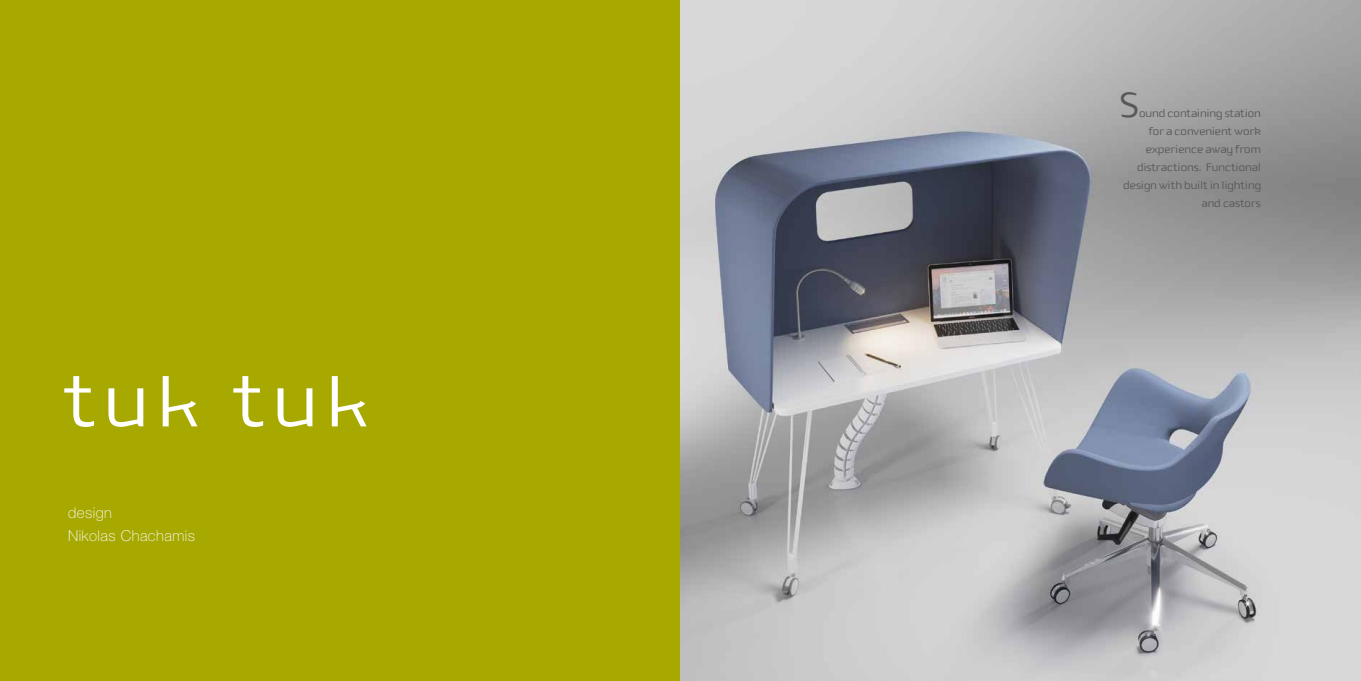
<style>
.page{position:relative;width:1361px;height:681px;background:#fff}
.page>*{position:absolute;margin:0;border:0;box-sizing:border-box;transform-origin:0 0}
.t1{font:300 39px "Downtempo";color:#58585a}
.t2{font:100 15px/22.9px "Helvetica Neue";letter-spacing:.03em;color:#fff}
.t3{font:300 12px/18px "Downtempo";color:#58585a;text-align:right}
</style>
<div class="page">
<div style="left:0;top:0;width:680px;height:680px;background:#a7a800"></div>
<img style="left:680px;top:0;width:681px;height:680px">
<svg style="left:233px;top:376px;width:133px;height:51px"></svg>
<svg style="left:64px;top:376px;width:133px;height:51px"></svg>
<p class="t2" style="left:68px;top:501px;width:128px">design<br>Nikolas Chachamis</p>
<h1 class="t1" style="left:1119px;top:82px;width:21px">S</h1>
<p class="t3" style="left:1123px;top:104px;width:139px">ound containing station for a convenient work experience away from distractions. Functional design with built in lighting and castors</p>
</div>
